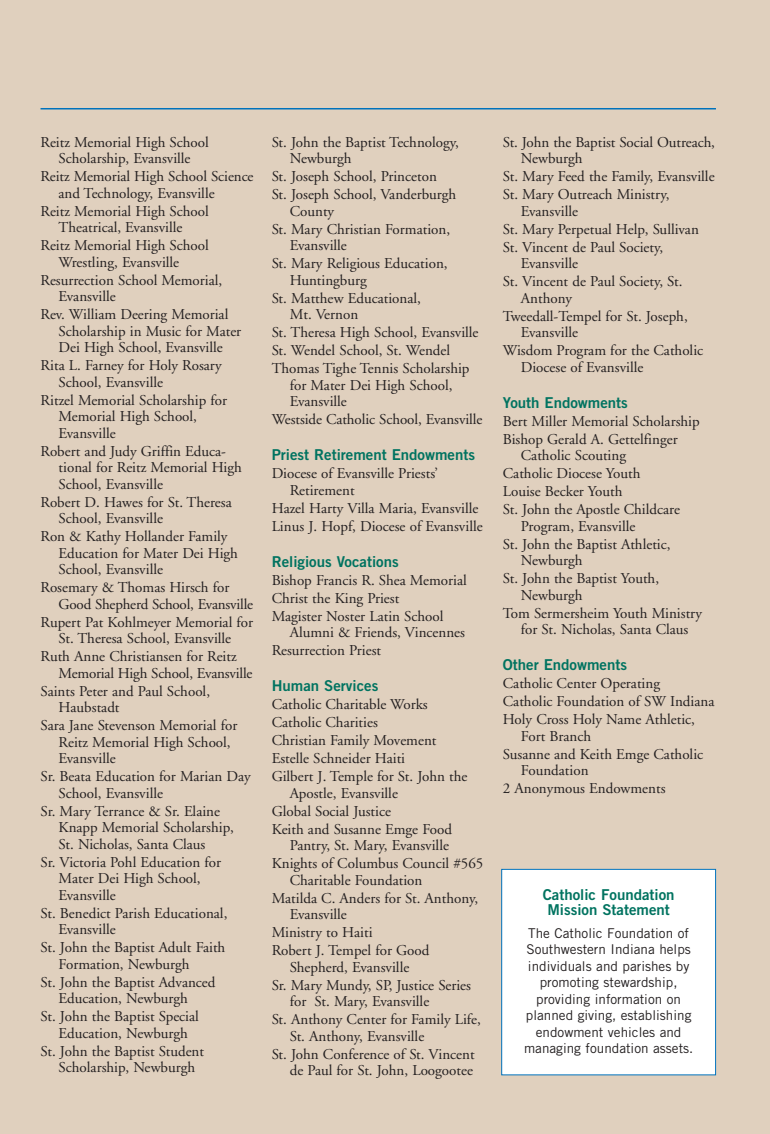
<style>
.page{position:relative;width:770px;height:1134px;background:#e0d0be}
.page>*{position:absolute;margin:0;border:0;box-sizing:border-box;transform-origin:0 0}
.t1{font:15px/18px "Adobe Garamond";color:#231f20}
.t2{font:15px/15px "Trade Gothic Bold Two";color:#007360;text-align:center}
.t3{font:13.5px/16.5px "Trade Gothic";color:#231f20;text-align:center}
</style>
<div class="page">
<hr style="left:40px;top:108px;width:676px;height:1px;background:#0072bc">
<div style="left:501px;top:869px;width:214px;height:206px;background:#fff"></div>
<div style="left:501px;top:869px;width:215px;height:206px;border:1px solid #0072bc"></div>
<p class="t1" style="left:40px;top:135px;width:170px;line-height:16.5px;text-align:center">Reitz Memorial High School<br>Scholarship, Evansville</p>
<p class="t1" style="left:59px;top:169px;width:196px;line-height:16.5px;text-indent:-18px">Reitz Memorial High School Science and Technology, Evansville</p>
<p class="t1" style="left:40px;top:204px;width:170px;line-height:16.5px;text-align:center">Reitz Memorial High School<br>Theatrical, Evansville</p>
<p class="t1" style="left:59px;top:238px;width:152px;line-height:16.5px;text-indent:-18px">Reitz Memorial High School<br>Wrestling, Evansville</p>
<p class="t1" style="left:59px;top:273px;width:165px;line-height:16.5px;text-indent:-18px">Resurrection School Memorial,<br>Evansville</p>
<p class="t1" style="left:59px;top:307px;width:184px;line-height:16.5px;text-indent:-18px">Rev. William Deering Memorial<br>Scholarship in Music for Mater<br>Dei High School, Evansville</p>
<p class="t1" style="left:59px;top:358px;width:165px;line-height:16.5px;text-indent:-18px">Rita L. Farney for Holy Rosary<br>School, Evansville</p>
<p class="t1" style="left:59px;top:393px;width:170px;line-height:16.5px;text-indent:-18px">Ritzel Memorial Scholarship for<br>Memorial High School,<br>Evansville</p>
<p class="t1" style="left:59px;top:444px;width:185px;line-height:16.5px;text-indent:-18px">Robert and Judy Griffin Educa&shy;tional for Reitz Memorial High<br>School, Evansville</p>
<p class="t1" style="left:59px;top:495px;width:175px;line-height:16.5px;text-indent:-18px">Robert D. Hawes for St. Theresa<br>School, Evansville</p>
<p class="t1" style="left:59px;top:529px;width:181px;line-height:16.5px;text-indent:-18px">Ron &amp; Kathy Hollander Family<br>Education for Mater Dei High<br>School, Evansville</p>
<p class="t1" style="left:59px;top:580px;width:196px;line-height:16.5px;text-indent:-18px">Rosemary &amp; Thomas Hirsch for<br>Good Shepherd School, Evansville</p>
<p class="t1" style="left:41px;top:615px;width:214px;line-height:16.5px;text-align:center">Rupert Pat Kohlmeyer Memorial for<br>St. Theresa School, Evansville</p>
<p class="t1" style="left:59px;top:650px;width:195px;line-height:16.5px;text-indent:-18px">Ruth Anne Christiansen for Reitz<br>Memorial High School, Evansville</p>
<p class="t1" style="left:59px;top:684px;width:153px;line-height:16.5px;text-indent:-18px">Saints Peter and Paul School,<br>Haubstadt</p>
<p class="t1" style="left:59px;top:719px;width:180px;line-height:16.5px;text-indent:-18px">Sara Jane Stevenson Memorial for<br>Reitz Memorial High School,<br>Evansville</p>
<p class="t1" style="left:59px;top:770px;width:194px;line-height:16.5px;text-indent:-18px">Sr. Beata Education for Marian Day<br>School, Evansville</p>
<p class="t1" style="left:59px;top:804px;width:177px;line-height:16.5px;text-indent:-18px">Sr. Mary Terrance &amp; Sr. Elaine<br>Knapp Memorial Scholarship,<br>St. Nicholas, Santa Claus</p>
<p class="t1" style="left:59px;top:855px;width:164px;line-height:16.5px;text-indent:-18px">Sr. Victoria Pohl Education for<br>Mater Dei High School,<br>Evansville</p>
<p class="t1" style="left:59px;top:906px;width:170px;line-height:16.5px;text-indent:-18px">St. Benedict Parish Educational,<br>Evansville</p>
<p class="t1" style="left:59px;top:941px;width:168px;line-height:16.5px;text-indent:-18px">St. John the Baptist Adult Faith<br>Formation, Newburgh</p>
<p class="t1" style="left:59px;top:975px;width:158px;line-height:16.5px;text-indent:-18px">St. John the Baptist Advanced<br>Education, Newburgh</p>
<p class="t1" style="left:40px;top:1010px;width:160px;line-height:16.5px;text-align:center">St. John the Baptist Special<br>Education, Newburgh</p>
<p class="t1" style="left:59px;top:1044px;width:147px;line-height:16.5px;text-indent:-18px">St. John the Baptist Student<br>Scholarship, Newburgh</p>
<p class="t1" style="left:290px;top:135px;width:171px;line-height:16.5px;text-indent:-18px">St. John the Baptist Technology,<br>Newburgh</p>
<p class="t1" style="left:271px;top:169px;width:186px">St. Joseph School, Princeton<br>St. Joseph School, Vanderburgh</p>
<p class="t1" style="left:271px;top:203px;width:180px;text-indent:18px">County<br>St. Mary Christian Formation,</p>
<p class="t1" style="left:271px;top:238px;width:177px;text-indent:18px">Evansville<br>St. Mary Religious Education,</p>
<p class="t1" style="left:271px;top:272px;width:151px;text-indent:18px">Huntingburg<br>St. Matthew Educational,</p>
<p class="t1" style="left:271px;top:307px;width:208px;text-indent:18px">Mt. Vernon<br>St. Theresa High School, Evansville<br>St. Wendel School, St. Wendel<br>Thomas Tighe Tennis Scholarship</p>
<p class="t1" style="left:290px;top:378px;width:164px;line-height:16.5px">for Mater Dei High School,<br>Evansville</p>
<p class="t1" style="left:271px;top:412px;width:212px">Westside Catholic School, Evansville</p>
<p class="t2" style="left:272px;top:449px;width:205px">Priest Retirement Endowments</p>
<p class="t1" style="left:290px;top:466px;width:150px;line-height:16.5px;text-indent:-18px">Diocese of Evansville Priests’<br>Retirement</p>
<p class="t1" style="left:272px;top:500px;width:212px">Hazel Harty Villa Maria, Evansville<br>Linus J. Hopf, Diocese of Evansville</p>
<p class="t2" style="left:272px;top:555px;width:128px">Religious Vocations</p>
<p class="t1" style="left:272px;top:572px;width:197px">Bishop Francis R. Shea Memorial<br>Christ the King Priest<br>Magister Noster Latin School</p>
<p class="t1" style="left:272px;top:625px;width:195px;text-indent:18px">Alumni &amp; Friends, Vincennes<br>Resurrection Priest</p>
<p class="t2" style="left:272px;top:680px;width:108px">Human Services</p>
<p class="t1" style="left:272px;top:697px;width:197px">Catholic Charitable Works<br>Catholic Charities<br>Christian Family Movement<br>Estelle Schneider Haiti<br>Gilbert J. Temple for St. John the</p>
<p class="t1" style="left:272px;top:785px;width:182px;text-indent:18px">Apostle, Evansville<br>Global Social Justice<br>Keith and Susanne Emge Food</p>
<p class="t1" style="left:272px;top:838px;width:213px;text-indent:18px">Pantry, St. Mary, Evansville<br>Knights of Columbus Council #565</p>
<p class="t1" style="left:272px;top:872px;width:208px;text-indent:18px">Charitable Foundation<br>Matilda C. Anders for St. Anthony,</p>
<p class="t1" style="left:272px;top:907px;width:159px;text-indent:18px">Evansville<br>Ministry to Haiti<br>Robert J. Tempel for Good</p>
<p class="t1" style="left:272px;top:959px;width:201px;text-indent:18px">Shepherd, Evansville<br>Sr. Mary Mundy, SP, Justice Series</p>
<p class="t1" style="left:272px;top:994px;width:211px;text-indent:18px">for St. Mary, Evansville<br>St. Anthony Center for Family Life,</p>
<p class="t1" style="left:272px;top:1029px;width:204px;text-indent:18px">St. Anthony, Evansville<br>St. John Conference of St. Vincent</p>
<p class="t1" style="left:290px;top:1063px;width:185px">de Paul for St. John, Loogootee</p>
<p class="t1" style="left:521px;top:135px;width:196px;line-height:16.5px;text-indent:-18px">St. John the Baptist Social Outreach,<br>Newburgh</p>
<p class="t1" style="left:502px;top:169px;width:213px">St. Mary Feed the Family, Evansville<br>St. Mary Outreach Ministry,</p>
<p class="t1" style="left:502px;top:203px;width:197px;text-indent:18px">Evansville<br>St. Mary Perpetual Help, Sullivan<br>St. Vincent de Paul Society,</p>
<p class="t1" style="left:502px;top:256px;width:181px;text-indent:18px">Evansville<br>St. Vincent de Paul Society, St.</p>
<p class="t1" style="left:502px;top:290px;width:186px;text-indent:18px">Anthony<br>Tweedall-Tempel for St. Joseph,</p>
<p class="t1" style="left:502px;top:325px;width:202px;text-indent:18px">Evansville<br>Wisdom Program for the Catholic</p>
<p class="t1" style="left:521px;top:359px;width:124px">Diocese of Evansville</p>
<p class="t2" style="left:502px;top:396px;width:127px">Youth Endowments</p>
<p class="t1" style="left:502px;top:413px;width:198px">Bert Miller Memorial Scholarship<br>Bishop Gerald A. Gettelfinger</p>
<p class="t1" style="left:502px;top:448px;width:179px;text-indent:18px">Catholic Scouting<br>Catholic Diocese Youth<br>Louise Becker Youth<br>St. John the Apostle Childcare</p>
<p class="t1" style="left:502px;top:518px;width:169px;text-indent:18px">Program, Evansville<br>St. John the Baptist Athletic,</p>
<p class="t1" style="left:502px;top:553px;width:158px;text-indent:18px">Newburgh<br>St. John the Baptist Youth,</p>
<p class="t1" style="left:502px;top:587px;width:201px;text-indent:18px">Newburgh<br>Tom Sermersheim Youth Ministry</p>
<p class="t1" style="left:521px;top:622px;width:169px">for St. Nicholas, Santa Claus</p>
<p class="t2" style="left:502px;top:659px;width:126px">Other Endowments</p>
<p class="t1" style="left:502px;top:676px;width:213px">Catholic Center Operating<br>Catholic Foundation of SW Indiana<br>Holy Cross Holy Name Athletic,</p>
<p class="t1" style="left:502px;top:728px;width:202px;text-indent:18px">Fort Branch<br>Susanne and Keith Emge Catholic</p>
<p class="t1" style="left:502px;top:763px;width:164px;text-indent:18px">Foundation<br>2 Anonymous Endowments</p>
<p class="t2" style="left:542px;top:889px;width:133px">Catholic Foundation<br>Mission Statement</p>
<p class="t3" style="left:524px;top:926px;width:171px">The Catholic Foundation of<br>Southwestern Indiana helps individuals and parishes by promoting stewardship, providing information on planned giving, establishing endowment vehicles and managing foundation assets.</p>
</div>
